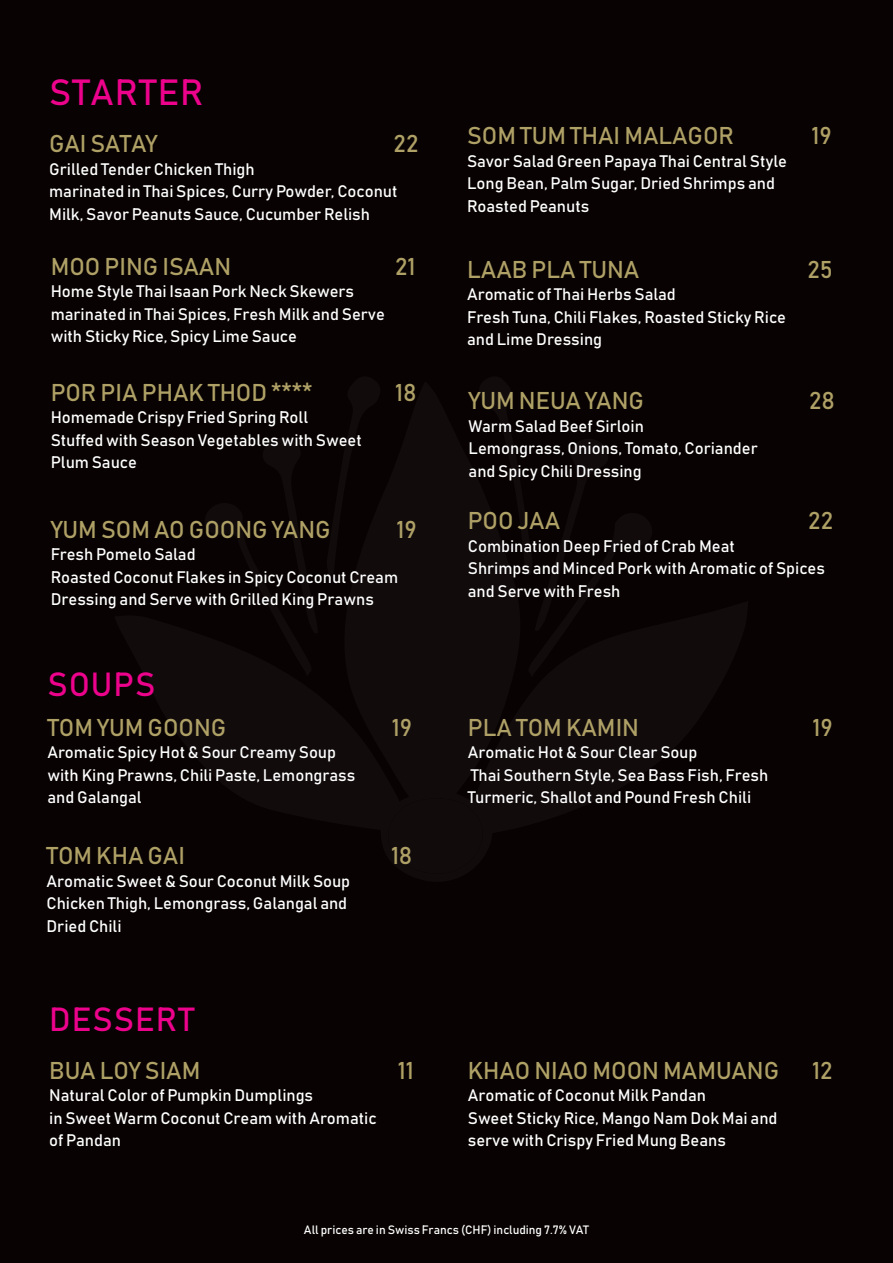
<style>
.page{position:relative;width:893px;height:1263px;background:#080302}
.page>*{position:absolute;margin:0;border:0;box-sizing:border-box;transform-origin:0 0}
.t1{font:36px "Bahnschrift 400 100";letter-spacing:.03em;color:#ed028c}
.t2{font:33px "Bahnschrift 400 100";letter-spacing:.03em;color:#ed028c}
.t3{font:33px "Bahnschrift";color:#ed028c}
.t4{font:24px "Bahnschrift 400 100";color:#afa166}
.t5{font:16.5px/22.5px "Bahnschrift 400 100";color:#fff}
.t6{font:12px "Bahnschrift 400 100";color:#fff}
.s1{font-family:"Bahnschrift 400 100"}
</style>
<div class="page">
<h1 class="t1" style="left:49px;top:70px;width:156px">STARTER</h1>
<h3 class="t4" style="left:49px;top:129px;width:110px">GAI SATAY</h3>
<h3 class="t4" style="left:394px;top:129px;width:26px">22</h3>
<p class="t5" style="left:49px;top:158px;width:350px">Grilled Tender Chicken Thigh<br>marinated in Thai Spices, Curry Powder, Coconut<br>Milk, Savor Peanuts Sauce, Cucumber Relish</p>
<h3 class="t4" style="left:51px;top:251px;width:182px">MOO PING ISAAN</h3>
<h3 class="t4" style="left:395px;top:251px;width:22px">21</h3>
<p class="t5" style="left:51px;top:280px;width:336px">Home Style Thai Isaan Pork Neck Skewers marinated in Thai Spices, Fresh Milk and Serve with Sticky Rice, Spicy Lime Sauce</p>
<h3 class="t4" style="left:51px;top:377px;width:263px">POR PIA PHAK THOD ****</h3>
<h3 class="t4" style="left:395px;top:377px;width:23px">18</h3>
<p class="t5" style="left:51px;top:406px;width:313px">Homemade Crispy Fried Spring Roll<br>Stuffed with Season Vegetables with Sweet<br>Plum Sauce</p>
<h3 class="t4" style="left:467px;top:120px;width:269px">SOM TUM THAI MALAGOR</h3>
<h3 class="t4" style="left:812px;top:120px;width:22px">19</h3>
<p class="t5" style="left:467px;top:149px;width:321px">Savor Salad Green Papaya Thai Central Style<br>Long Bean, Palm Sugar, Dried Shrimps and<br>Roasted Peanuts</p>
<h3 class="t4" style="left:467px;top:254px;width:174px">LAAB PLA TUNA</h3>
<h3 class="t4" style="left:807px;top:254px;width:27px">25</h3>
<p class="t5" style="left:467px;top:283px;width:320px">Aromatic of Thai Herbs Salad<br>Fresh Tuna, Chili Flakes, Roasted Sticky Rice and Lime Dressing</p>
<h3 class="t4" style="left:469px;top:386px;width:177px">YUM NEUA YANG</h3>
<h3 class="t4" style="left:809px;top:386px;width:27px">28</h3>
<p class="t5" style="left:469px;top:414px;width:291px">Warm Salad Beef Sirloin<br>Lemongrass, Onions, Tomato, Coriander and Spicy Chili Dressing</p>
<h3 class="t4" style="left:51px;top:514px;width:281px">YUM SOM AO GOONG YANG</h3>
<h3 class="t4" style="left:396px;top:514px;width:22px">19</h3>
<h3 class="t4" style="left:468px;top:506px;width:94px">POO JAA</h3>
<h3 class="t4" style="left:808px;top:506px;width:26px">22</h3>
<p class="t5" style="left:468px;top:534px;width:359px">Combination Deep Fried of Crab Meat<br>Shrimps and Minced Pork with Aromatic of Spices and Serve with Fresh</p>
<p class="t5" style="left:51px;top:543px;width:349px">Fresh Pomelo Salad<br>Roasted Coconut Flakes in Spicy Coconut Cream<br>Dressing and Serve with Grilled King Prawns</p>
<h2 class="t3" style="left:47px;top:663px;width:110px"><span class="s1">S</span>OUPS</h2>
<h3 class="t4" style="left:47px;top:712px;width:180px">TOM YUM GOONG</h3>
<h3 class="t4" style="left:392px;top:712px;width:22px">19</h3>
<p class="t5" style="left:47px;top:741px;width:310px">Aromatic Spicy Hot &amp; Sour Creamy Soup with King Prawns, Chili Paste, Lemongrass and Galangal</p>
<h3 class="t4" style="left:46px;top:840px;width:140px">TOM KHA GAI</h3>
<h3 class="t4" style="left:391px;top:840px;width:23px">18</h3>
<p class="t5" style="left:46px;top:869px;width:305px">Aromatic Sweet &amp; Sour Coconut Milk Soup<br>Chicken Thigh, Lemongrass, Galangal and<br>Dried Chili</p>
<h2 class="t2" style="left:49px;top:998px;width:147px">DESSERT</h2>
<h3 class="t4" style="left:49px;top:1055px;width:153px">BUA LOY SIAM</h3>
<h3 class="t4" style="left:398px;top:1055px;width:17px">11</h3>
<p class="t5" style="left:49px;top:1084px;width:329px">Natural Color of Pumpkin Dumplings<br>in Sweet Warm Coconut Cream with Aromatic of Pandan</p>
<h3 class="t4" style="left:468px;top:712px;width:173px">PLA TOM KAMIN</h3>
<h3 class="t4" style="left:812px;top:712px;width:22px">19</h3>
<p class="t5" style="left:468px;top:741px;width:302px">Aromatic Hot &amp; Sour Clear Soup<br>Thai Southern Style, Sea Bass Fish, Fresh<br>Turmeric, Shallot and Pound Fresh Chili</p>
<h3 class="t4" style="left:468px;top:1055px;width:313px">KHAO NIAO MOON MAMUANG</h3>
<h3 class="t4" style="left:812px;top:1055px;width:22px">12</h3>
<p class="t5" style="left:468px;top:1084px;width:311px">Aromatic of Coconut Milk Pandan<br>Sweet Sticky Rice, Mango Nam Dok Mai and serve with Crispy Fried Mung Beans</p>
<p class="t6" style="left:304px;top:1222px;width:287px">All prices are in Swiss Francs (CHF) including 7.7% VAT</p>
</div>
